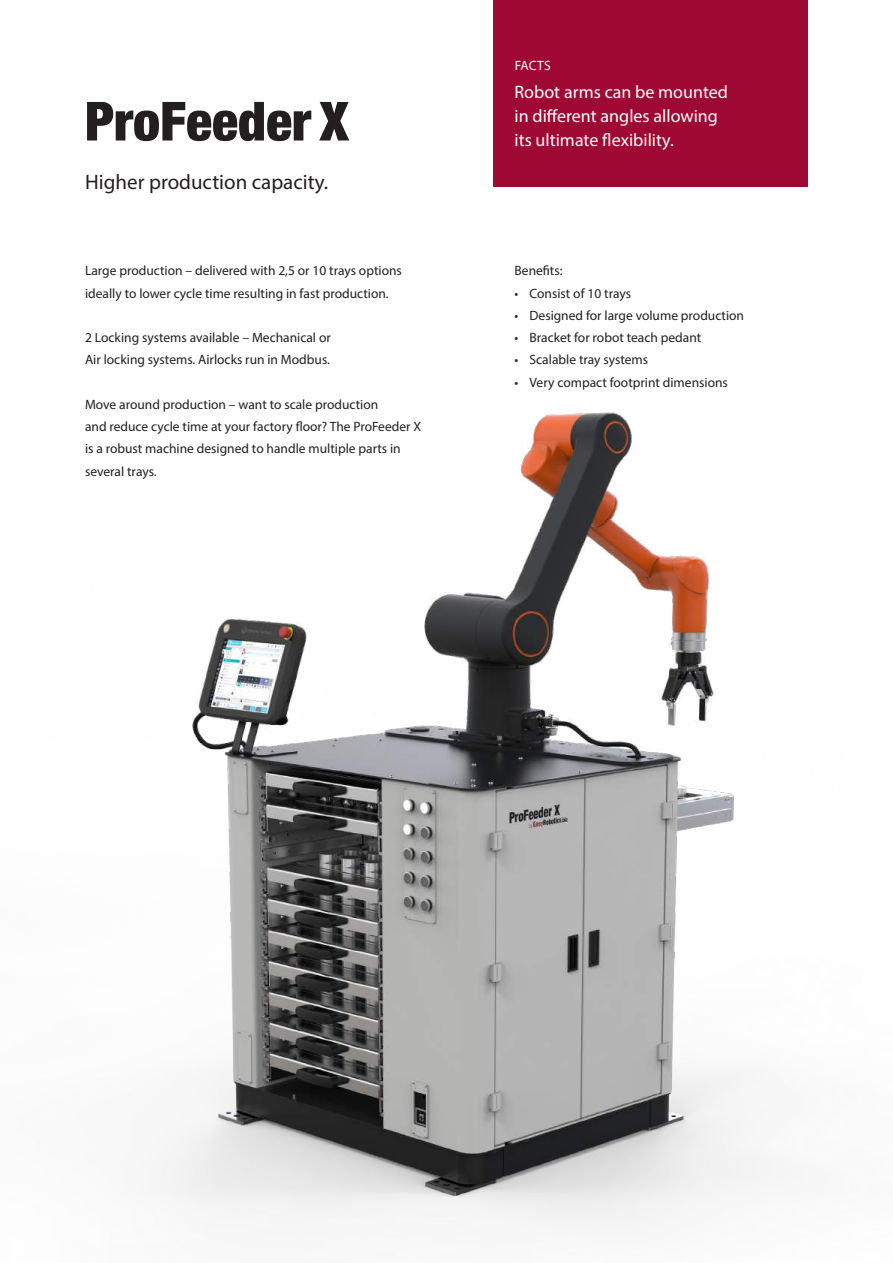
<style>
.page{position:relative;width:893px;height:1263px;background:#fff}
.page>*{position:absolute;margin:0;border:0;box-sizing:border-box;transform-origin:0 0}
.t1{font:900 condensed 54px "Helvetica Neue";color:#231f20}
.t2{font:21px "Myriad Pro";color:#231f20}
.t3{font:18px/24px "Myriad Pro";color:#fff}
.t4{font:13.5px/22.2px "Myriad Pro";color:#231f20}
.t5{font:13.5px "Myriad Pro";letter-spacing:.01em;color:#fff}
</style>
<div class="page">
<img style="left:159px;top:412px;width:614px;height:816px">
<div style="left:493px;top:0;width:315px;height:186px;background:#9e0832"></div>
<h1 class="t1" style="left:85px;top:88px;width:265px">ProFeeder X</h1>
<h2 class="t2" style="left:85px;top:169px;width:245px">Higher production capacity.</h2>
<p class="t4" style="left:85px;top:259px;width:318px">Large production – delivered with 2,5 or 10 trays options ideally to lower cycle time resulting in fast production.</p>
<p class="t4" style="left:85px;top:326px;width:247px">2 Locking systems available – Mechanical or<br>Air locking systems. Airlocks run in Modbus.</p>
<p class="t4" style="left:85px;top:393px;width:338px">Move around production – want to scale production<br>and reduce cycle time at your factory floor? The ProFeeder X is a robust machine designed to handle multiple parts in several trays.</p>
<p class="t5" style="left:515px;top:57px;width:38px">FACTS</p>
<h3 class="t3" style="left:514px;top:80px;width:215px">Robot arms can be mounted in different angles allowing its ultimate flexibility.</h3>
<p class="t4" style="left:514px;top:259px;width:50px">Benefits:</p>
<p class="t4" style="left:514px;top:282px;width:118px">• Consist of 10 trays</p>
<p class="t4" style="left:514px;top:304px;width:231px">• Designed for large volume production</p>
<p class="t4" style="left:514px;top:326px;width:188px">• Bracket for robot teach pedant</p>
<p class="t4" style="left:514px;top:348px;width:135px">• Scalable tray systems</p>
<p class="t4" style="left:514px;top:371px;width:215px">• Very compact footprint dimensions</p>
</div>
